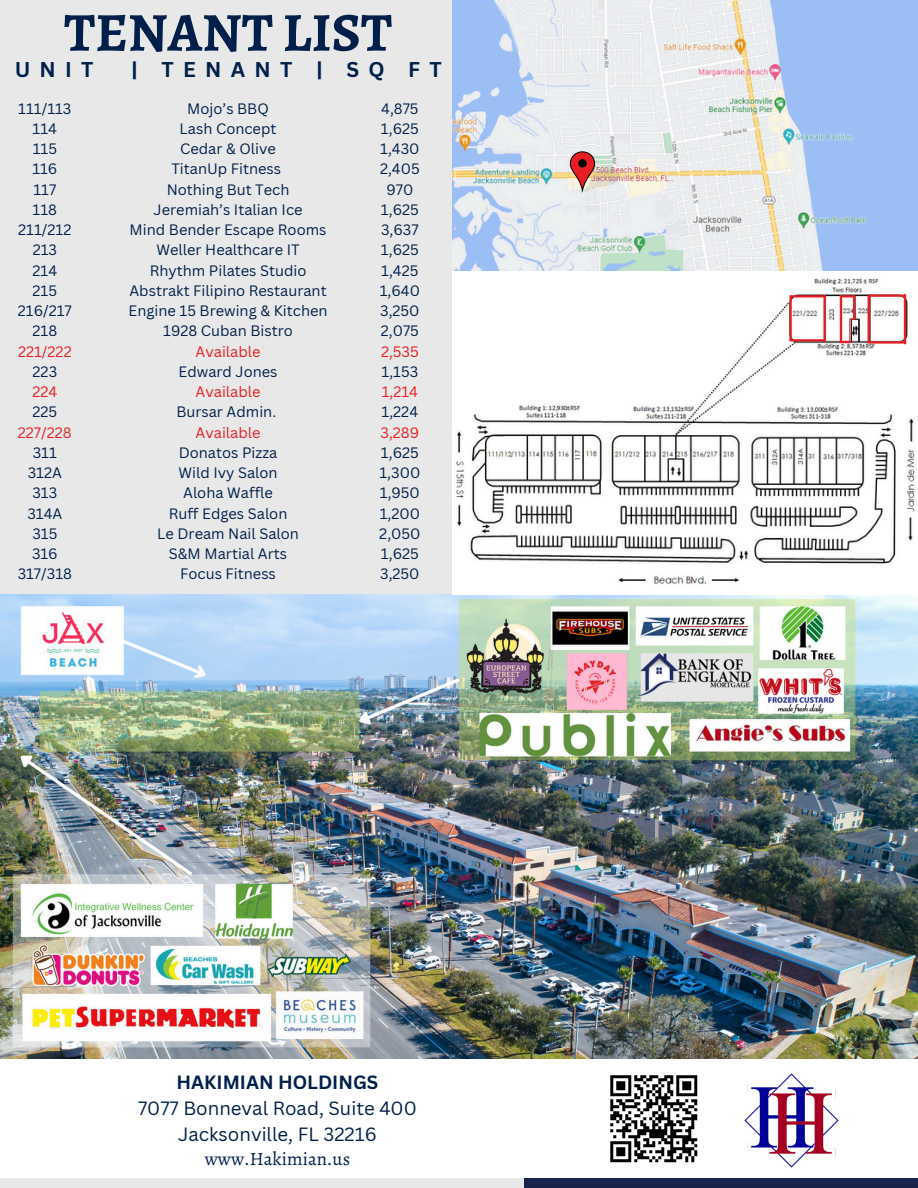
<style>
.page{position:relative;width:918px;height:1188px;background:#e8e8e8}
.page>*{position:absolute;margin:0;border:0;box-sizing:border-box;transform-origin:0 0}
.t1{font:700 54.75px "Alegreya";color:#00204b}
.t2{font:700 20.85px "Canva Sans";letter-spacing:.45em;color:#00204b}
.t3{font:18.75px/25.5px "Canva Sans";color:#00204b;text-align:center}
.t4{font:14.7px/20.2px "Canva Sans";color:#00204b;text-align:center}
.t5{font:14.7px "Canva Sans";color:#e81e25}
.s1{color:#e81e25}
.s2{font-weight:700}
.s3{font-family:"Alegreya"}
</style>
<div class="page">
<img style="left:0;top:594px;width:918px;height:466px">
<img style="left:452px;top:0;width:466px;height:272px">
<div style="left:0;top:1060px;width:918px;height:118px;background:#fff"></div>
<svg style="left:610px;top:1075px;width:88px;height:88px"></svg>
<svg style="left:570px;top:151px;width:50px;height:42px"></svg>
<img style="left:452px;top:272px;width:466px;height:322px">
<hr style="left:791px;top:295px;width:34px;height:2px;background:#e81e25">
<hr style="left:790px;top:339px;width:36px;height:2px;background:#e81e25">
<hr style="left:790px;top:295px;width:2px;height:45px;background:#e81e25">
<hr style="left:824px;top:295px;width:2px;height:47px;background:#e81e25">
<hr style="left:869px;top:295px;width:36px;height:2px;background:#e81e25">
<hr style="left:867px;top:341px;width:39px;height:3px;background:#e81e25">
<hr style="left:868px;top:295px;width:2px;height:47px;background:#e81e25">
<hr style="left:904px;top:294px;width:2px;height:50px;background:#e81e25">
<svg style="left:842px;top:295px;width:13px;height:2px"></svg>
<hr style="left:840px;top:295px;width:2px;height:47px;background:#e81e25">
<hr style="left:853px;top:296px;width:2px;height:24px;background:#e81e25">
<svg style="left:840px;top:318px;width:14px;height:25px"></svg>
<img style="left:744px;top:1073px;width:95px;height:95px">
<h1 class="t1" style="left:64px;top:-5px;width:329px">TENANT LIST</h1>
<h2 class="t2" style="left:14px;top:55px;width:81px">UNIT</h2>
<h2 class="t2" style="left:131px;top:55px;width:312px">| TENANT | SQ FT</h2>
<h2 class="t4" style="left:18px;top:98px;width:56px">111/113<br>114<br>115<br>116<br>117<br>118<br>211/212<br>213<br>214<br>215<br>216/217<br>218<br><span class="s1">221/222<br></span>223<br><span class="s1">224<br></span>225<br><span class="s1">227/228<br></span>311<br>312A<br>313<br>314A<br>315<br>316<br>317/318</h2>
<h4 class="t4" style="left:187px;top:98px;width:83px">Mojo’s BBQ</h4>
<p class="t4" style="left:180px;top:118px;width:98px">Lash Concept</p>
<p class="t4" style="left:180px;top:138px;width:97px">Cedar &amp; Olive</p>
<p class="t4" style="left:171px;top:158px;width:111px">TitanUp Fitness</p>
<p class="t4" style="left:167px;top:179px;width:124px">Nothing But Tech</p>
<p class="t4" style="left:154px;top:199px;width:150px">Jeremiah’s Italian Ice</p>
<p class="t4" style="left:130px;top:219px;width:198px">Mind Bender Escape Rooms</p>
<p class="t4" style="left:156px;top:239px;width:145px">Weller Healthcare IT</p>
<p class="t4" style="left:150px;top:260px;width:158px">Rhythm Pilates Studio</p>
<p class="t4" style="left:129px;top:280px;width:199px">Abstrakt Filipino Restaurant</p>
<p class="t4" style="left:129px;top:300px;width:201px">Engine 15 Brewing &amp; Kitchen</p>
<p class="t4" style="left:163px;top:320px;width:131px">1928 Cuban Bistro</p>
<p class="t5" style="left:196px;top:341px;width:66px">Available</p>
<p class="t4" style="left:179px;top:361px;width:101px">Edward Jones</p>
<p class="t5" style="left:196px;top:381px;width:66px">Available</p>
<p class="t4" style="left:176px;top:401px;width:101px">Bursar Admin.</p>
<p class="t5" style="left:196px;top:422px;width:66px">Available</p>
<p class="t4" style="left:179px;top:442px;width:100px">Donatos Pizza</p>
<p class="t4" style="left:179px;top:462px;width:101px">Wild Ivy Salon</p>
<p class="t4" style="left:183px;top:482px;width:91px">Aloha Waffle</p>
<p class="t4" style="left:169px;top:503px;width:120px">Ruff Edges Salon</p>
<p class="t4" style="left:157px;top:523px;width:143px">Le Dream Nail Salon</p>
<p class="t4" style="left:169px;top:543px;width:120px">S&amp;M Martial Arts</p>
<p class="t4" style="left:180px;top:563px;width:97px">Focus Fitness</p>
<p class="t4" style="left:381px;top:98px;width:39px">4,875</p>
<p class="t4" style="left:381px;top:118px;width:39px">1,625</p>
<p class="t4" style="left:380px;top:138px;width:41px">1,430</p>
<p class="t4" style="left:380px;top:158px;width:41px">2,405</p>
<p class="t4" style="left:386px;top:179px;width:28px">970</p>
<p class="t4" style="left:381px;top:199px;width:39px">1,625</p>
<p class="t4" style="left:381px;top:219px;width:39px">3,637</p>
<p class="t4" style="left:381px;top:239px;width:39px">1,625</p>
<p class="t4" style="left:381px;top:260px;width:39px">1,425</p>
<p class="t4" style="left:380px;top:280px;width:42px">1,640</p>
<p class="t4" style="left:380px;top:300px;width:41px">3,250</p>
<p class="t4" style="left:381px;top:320px;width:40px">2,075</p>
<p class="t5" style="left:381px;top:341px;width:39px">2,535</p>
<p class="t4" style="left:382px;top:361px;width:38px">1,153</p>
<p class="t5" style="left:382px;top:381px;width:38px">1,214</p>
<p class="t4" style="left:382px;top:401px;width:38px">1,224</p>
<p class="t5" style="left:381px;top:422px;width:40px">3,289</p>
<p class="t4" style="left:381px;top:442px;width:39px">1,625</p>
<p class="t4" style="left:380px;top:462px;width:42px">1,300</p>
<p class="t4" style="left:380px;top:482px;width:42px">1,950</p>
<p class="t4" style="left:380px;top:503px;width:42px">1,200</p>
<p class="t4" style="left:379px;top:523px;width:43px">2,050</p>
<p class="t4" style="left:381px;top:543px;width:39px">1,625</p>
<p class="t4" style="left:380px;top:563px;width:41px">3,250</p>
<p class="t3" style="left:138px;top:1069px;width:280px"><span class="s2">HAKIMIAN HOLDINGS<br></span>7077 Bonneval Road, Suite 400<br>Jacksonville, FL 32216 <span class="s3">www.Hakimian.us</span></p>
</div>
